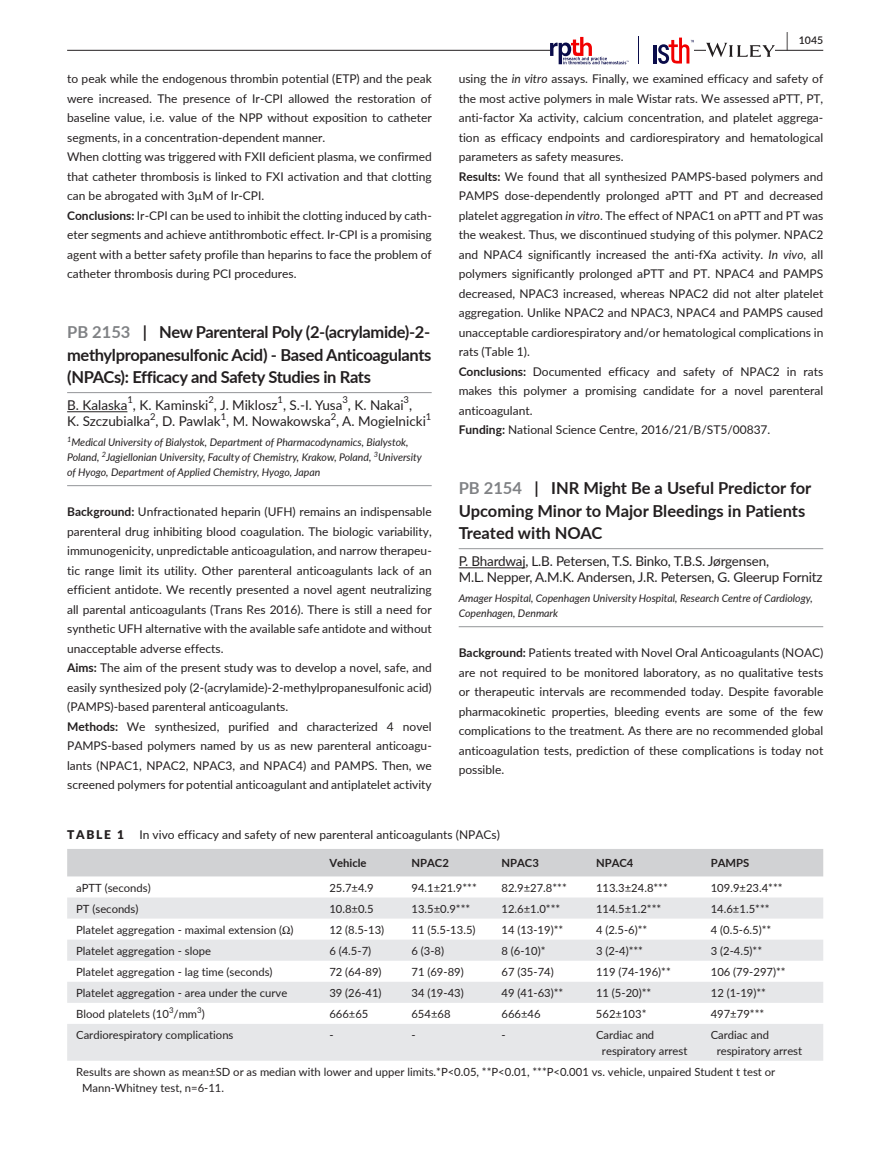
<style>
.page{position:relative;width:893px;height:1174px;background:#fff}
.page>*{position:absolute;margin:0;border:0;box-sizing:border-box;transform-origin:0 0}
.t1{font:700 16.5px/22.5px "Lato";letter-spacing:-.005em;color:#231f20;text-align:justify}
.t2{font:13.5px/16.5px "Lato";letter-spacing:-.015em;color:#231f20}
.t3{font:12px/19.5px "Lato";color:#231f20}
.t4{font:900 12px "Lato";letter-spacing:.14em;color:#231f20}
.t5{font:11.25px/15.8px "Lato";color:#231f20}
.t6{font:700 11.25px "Lato";color:#231f20}
.t7{font:italic 10.5px/15px "Lato";color:#231f20}
.t8{font:600 10.5px "Lato";color:#231f20}
.t9{font:7.8px "Lato";color:#231f20}
.s1{font-weight:700}
.s2{color:#808285}
.s3{font-size:19.5px}
.s4{font-style:italic}
.s5{font-family:"STIX"}
</style>
<div class="page">
<hr style="left:67px;top:50px;width:756px;height:1px;background:#231f20">
<div style="left:550px;top:36px;width:144px;height:28px;background:#fff"></div>
<hr style="left:653px;top:45px;width:4px;height:19px;background:#0a0c4a">
<svg style="left:658px;top:38px;width:36px;height:26px"></svg>
<svg style="left:550px;top:37px;width:79px;height:27px"></svg>
<svg style="left:638px;top:36px;width:1px;height:28px"></svg>
<svg style="left:706px;top:43px;width:69px;height:14px"></svg>
<hr style="left:67px;top:392px;width:365px;height:1px;background:#939598">
<hr style="left:67px;top:411px;width:60px;height:1px;background:#231f20">
<hr style="left:67px;top:485px;width:365px;height:1px;background:#939598">
<hr style="left:459px;top:548px;width:364px;height:1px;background:#939598">
<hr style="left:459px;top:567px;width:66px;height:1px;background:#231f20">
<hr style="left:459px;top:626px;width:364px;height:1px;background:#939598">
<div style="left:67px;top:849px;width:756px;height:27px;background:#d1d2d4"></div>
<svg style="left:67px;top:897px;width:756px;height:163px;fill:#e6e7e9"></svg>
<p class="t3" style="left:67px;top:69px;width:366px">to peak while the endogenous thrombin potential (ETP) and the peak were increased. The presence of Ir-CPI allowed the restoration of baseline value, i.e. value of the NPP without exposition to catheter segments, in a concentration-dependent manner.<br>When clotting was triggered with FXII deficient plasma, we confirmed that catheter thrombosis is linked to FXI activation and that clotting can be abrogated with 3μM of Ir-CPI.<br><span class="s1">Conclusions:</span> Ir-CPI can be used to inhibit the clotting induced by cath&shy;eter segments and achieve antithrombotic effect. Ir-CPI is a promising agent with a better safety profile than heparins to face the problem of catheter thrombosis during PCI procedures.</p>
<h1 class="t1" style="left:67px;top:320px;width:366px"><span class="s2">PB 2153</span> | New Parenteral Poly (2-(acrylamide)-2- methylpropanesulfonic Acid) - Based Anticoagulants (NPACs): Efficacy and Safety Studies in Rats</h1>
<p class="t2" style="left:67px;top:396px;width:366px">B. Kalaska<sup>1</sup>, K. Kaminski<sup>2</sup>, J. Miklosz<sup>1</sup>, S.-I. Yusa<sup>3</sup>, K. Nakai<sup>3</sup>,<br>K. Szczubialka<sup>2</sup>, D. Pawlak<sup>1</sup>, M. Nowakowska<sup>2</sup>, A. Mogielnicki<sup>1</sup></p>
<p class="t7" style="left:67px;top:435px;width:356px"><sup>1</sup>Medical University of Bialystok, Department of Pharmacodynamics, Bialystok,<br>Poland, <sup>2</sup>Jagiellonian University, Faculty of Chemistry, Krakow, Poland, <sup>3</sup>University of Hyogo, Department of Applied Chemistry, Hyogo, Japan</p>
<p class="t3" style="left:67px;top:501px;width:366px"><span class="s1">Background:</span> Unfractionated heparin (UFH) remains an indispensable parenteral drug inhibiting blood coagulation. The biologic variability, immunogenicity, unpredictable anticoagulation, and narrow therapeu&shy;tic range limit its utility. Other parenteral anticoagulants lack of an efficient antidote. We recently presented a novel agent neutralizing all parental anticoagulants (Trans Res 2016). There is still a need for synthetic UFH alternative with the available safe antidote and without unacceptable adverse effects.<br><span class="s1">Aims:</span> The aim of the present study was to develop a novel, safe, and easily synthesized poly (2-(acrylamide)-2-methylpropanesulfonic acid) (PAMPS)-based parenteral anticoagulants.<br><span class="s1">Methods:</span> We synthesized, purified and characterized 4 novel PAMPS-based polymers named by us as new parenteral anticoagu&shy;lants (NPAC1, NPAC2, NPAC3, and NPAC4) and PAMPS. Then, we screened polymers for potential anticoagulant and antiplatelet activity</p>
<p class="t8" style="left:786px;top:34px;width:39px"><span class="s3">|</span> 1045</p>
<p class="t3" style="left:459px;top:69px;width:366px">using the <span class="s4">in vitro</span> assays. Finally, we examined efficacy and safety of the most active polymers in male Wistar rats. We assessed aPTT, PT, anti-factor Xa activity, calcium concentration, and platelet aggrega&shy;tion as efficacy endpoints and cardiorespiratory and hematological parameters as safety measures.<br><span class="s1">Results:</span> We found that all synthesized PAMPS-based polymers and PAMPS dose-dependently prolonged aPTT and PT and decreased platelet aggregation <span class="s4">in vitro</span>. The effect of NPAC1 on aPTT and PT was the weakest. Thus, we discontinued studying of this polymer. NPAC2 and NPAC4 significantly increased the anti-fXa activity. <span class="s4">In vivo</span>, all polymers significantly prolonged aPTT and PT. NPAC4 and PAMPS decreased, NPAC3 increased, whereas NPAC2 did not alter platelet aggregation. Unlike NPAC2 and NPAC3, NPAC4 and PAMPS caused unacceptable cardiorespiratory and/or hematological complications in rats (Table 1).<br><span class="s1">Conclusions:</span> Documented efficacy and safety of NPAC2 in rats makes this polymer a promising candidate for a novel parenteral anticoagulant.<br><span class="s1">Funding:</span> National Science Centre, 2016/21/B/ST5/00837.</p>
<h1 class="t1" style="left:459px;top:476px;width:354px;text-align:left"><span class="s2">PB 2154</span> | INR Might Be a Useful Predictor for<br>Upcoming Minor to Major Bleedings in Patients<br>Treated with NOAC</h1>
<p class="t2" style="left:459px;top:552px;width:365px">P. Bhardwaj, L.B. Petersen, T.S. Binko, T.B.S. Jørgensen,<br>M.L. Nepper, A.M.K. Andersen, J.R. Petersen, G. Gleerup Fornitz</p>
<p class="t7" style="left:459px;top:591px;width:356px">Amager Hospital, Copenhagen University Hospital, Research Centre of Cardiology,<br>Copenhagen, Denmark</p>
<p class="t3" style="left:459px;top:642px;width:366px;text-align:justify"><span class="s1">Background:</span> Patients treated with Novel Oral Anticoagulants (NOAC) are not required to be monitored laboratory, as no qualitative tests or therapeutic intervals are recommended today. Despite favorable pharmacokinetic properties, bleeding events are some of the few complications to the treatment. As there are no recommended global anticoagulation tests, prediction of these complications is today not possible.</p>
<p class="t4" style="left:67px;top:827px;width:58px">TABLE 1</p>
<p class="t3" style="left:139px;top:824px;width:362px">In vivo efficacy and safety of new parenteral anticoagulants (NPACs)</p>
<p class="t6" style="left:329px;top:856px;width:39px">Vehicle</p>
<p class="t6" style="left:411px;top:856px;width:39px">NPAC2</p>
<p class="t6" style="left:501px;top:856px;width:39px">NPAC3</p>
<p class="t6" style="left:596px;top:856px;width:39px">NPAC4</p>
<p class="t6" style="left:711px;top:856px;width:40px">PAMPS</p>
<p class="t5" style="left:76px;top:879px;width:76px">aPTT (seconds)</p>
<p class="t5" style="left:329px;top:879px;width:46px">25.7±4.9</p>
<p class="t5" style="left:411px;top:879px;width:67px">94.1±21.9***</p>
<p class="t5" style="left:501px;top:879px;width:67px">82.9±27.8***</p>
<p class="t5" style="left:596px;top:879px;width:73px">113.3±24.8***</p>
<p class="t5" style="left:711px;top:879px;width:73px">109.9±23.4***</p>
<p class="t5" style="left:76px;top:900px;width:64px">PT (seconds)</p>
<p class="t5" style="left:329px;top:900px;width:46px">10.8±0.5</p>
<p class="t5" style="left:411px;top:900px;width:60px">13.5±0.9***</p>
<p class="t5" style="left:501px;top:900px;width:60px">12.6±1.0***</p>
<p class="t5" style="left:596px;top:900px;width:67px">114.5±1.2***</p>
<p class="t5" style="left:711px;top:900px;width:60px">14.6±1.5***</p>
<p class="t5" style="left:76px;top:921px;width:219px">Platelet aggregation - maximal extension (<span class="s5">Ω</span>)</p>
<p class="t5" style="left:329px;top:921px;width:56px">12 (8.5-13)</p>
<p class="t5" style="left:411px;top:921px;width:66px">11 (5.5-13.5)</p>
<p class="t5" style="left:501px;top:921px;width:63px">14 (13-19)**</p>
<p class="t5" style="left:596px;top:921px;width:53px">4 (2.5-6)**</p>
<p class="t5" style="left:711px;top:921px;width:62px">4 (0.5-6.5)**</p>
<p class="t5" style="left:76px;top:942px;width:136px">Platelet aggregation - slope</p>
<p class="t5" style="left:329px;top:942px;width:43px">6 (4.5-7)</p>
<p class="t5" style="left:411px;top:942px;width:34px">6 (3-8)</p>
<p class="t5" style="left:501px;top:942px;width:45px">8 (6-10)*</p>
<p class="t5" style="left:596px;top:942px;width:48px">3 (2-4)***</p>
<p class="t5" style="left:711px;top:942px;width:53px">3 (2-4.5)**</p>
<p class="t5" style="left:76px;top:963px;width:198px">Platelet aggregation - lag time (seconds)</p>
<p class="t5" style="left:329px;top:963px;width:54px">72 (64-89)</p>
<p class="t5" style="left:411px;top:963px;width:54px">71 (69-89)</p>
<p class="t5" style="left:501px;top:963px;width:54px">67 (35-74)</p>
<p class="t5" style="left:596px;top:963px;width:76px">119 (74-196)**</p>
<p class="t5" style="left:711px;top:963px;width:76px">106 (79-297)**</p>
<p class="t5" style="left:76px;top:984px;width:213px">Platelet aggregation - area under the curve</p>
<p class="t5" style="left:329px;top:984px;width:54px">39 (26-41)</p>
<p class="t5" style="left:411px;top:984px;width:54px">34 (19-43)</p>
<p class="t5" style="left:501px;top:984px;width:63px">49 (41-63)**</p>
<p class="t5" style="left:596px;top:984px;width:57px">11 (5-20)**</p>
<p class="t5" style="left:711px;top:984px;width:57px">12 (1-19)**</p>
<p class="t5" style="left:76px;top:1005px;width:130px">Blood platelets (10<sup>3</sup>/mm )</p>
<p class="t9" style="left:197px;top:1005px;width:6px">3</p>
<p class="t5" style="left:329px;top:1005px;width:41px">666±65</p>
<p class="t5" style="left:411px;top:1005px;width:41px">654±68</p>
<p class="t5" style="left:501px;top:1005px;width:41px">666±46</p>
<p class="t5" style="left:596px;top:1005px;width:52px">562±103*</p>
<p class="t5" style="left:711px;top:1005px;width:55px">497±79***</p>
<p class="t5" style="left:76px;top:1026px;width:159px">Cardiorespiratory complications</p>
<p class="t5" style="left:329px;top:1026px;width:6px">-</p>
<p class="t5" style="left:411px;top:1026px;width:6px">-</p>
<p class="t5" style="left:501px;top:1026px;width:6px">-</p>
<p class="t5" style="left:602px;top:1026px;width:87px;text-indent:-6px">Cardiac and respiratory arrest</p>
<p class="t5" style="left:717px;top:1026px;width:87px;text-indent:-6px">Cardiac and respiratory arrest</p>
<p class="t5" style="left:82px;top:1063px;width:695px;text-indent:-6px">Results are shown as mean±SD or as median with lower and upper limits.*P&lt;0.05, **P&lt;0.01, ***P&lt;0.001 vs. vehicle, unpaired Student t test or<br>Mann-Whitney test, n=6-11.</p>
</div>
